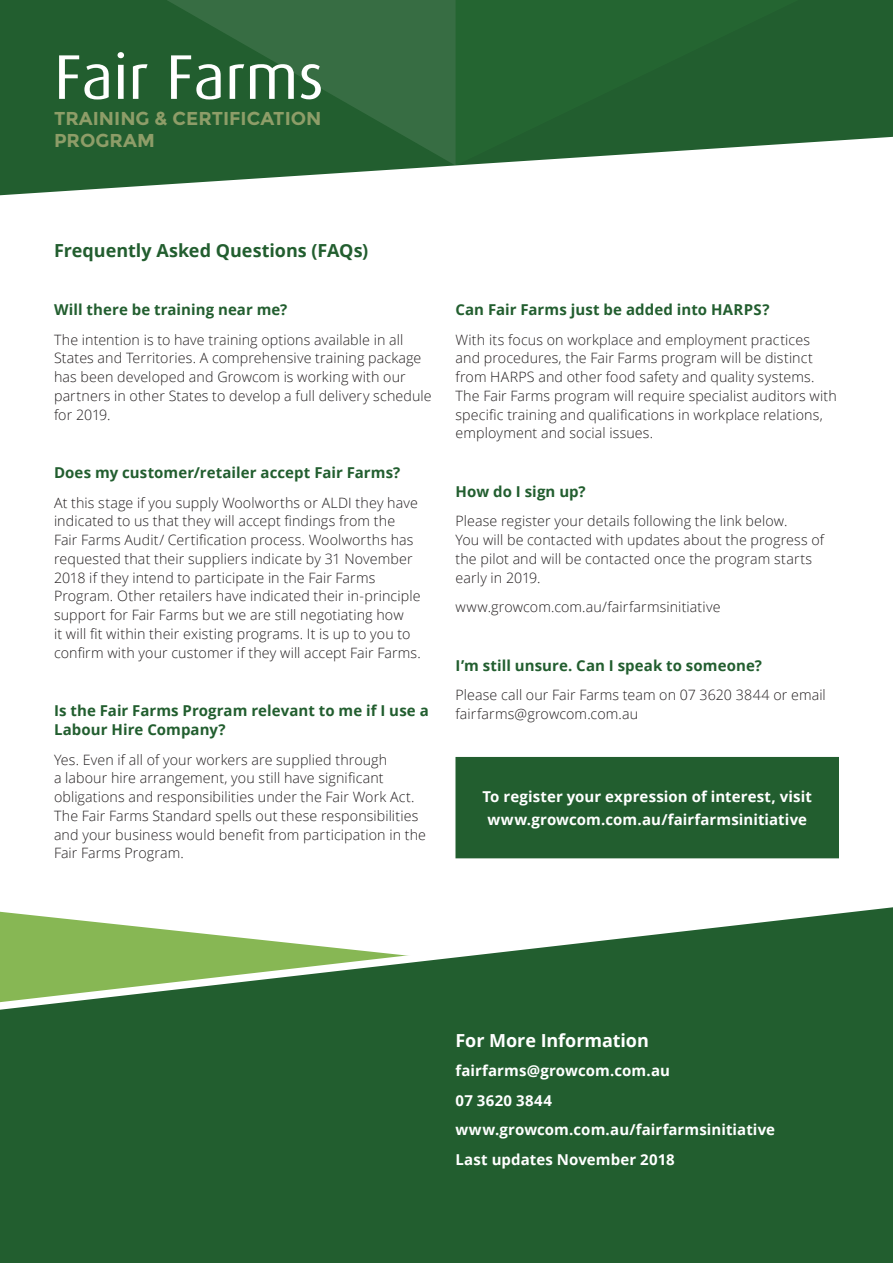
<style>
.page{position:relative;width:893px;height:1263px;background:#fff}
.page>*{position:absolute;margin:0;border:0;box-sizing:border-box;transform-origin:0 0}
.t1{font:63.15px "Dax";color:#fff}
.t2{font:700 18.6px/22.4px "Montserrat";color:#8e9d68}
.t3{font:700 18px "Open Sans";color:#225e2f}
.t4{font:700 18px "Open Sans";letter-spacing:-.005em;color:#fff}
.t5{font:700 15px/18.8px "Open Sans";letter-spacing:.005em;color:#225e2f}
.t6{font:700 15px/29.4px "Open Sans";letter-spacing:.005em;color:#fff}
.t7{font:300 14.25px/18.8px "Open Sans";letter-spacing:.01em;color:#231f20}
</style>
<div class="page">
<svg style="left:0;top:165px;width:462px;height:31px"></svg>
<svg style="left:456px;top:0;width:437px;height:165px;background:#356e41"></svg>
<svg style="left:0;top:0;width:456px;height:165px;background:#286235"></svg>
<svg style="left:0;top:907px;width:893px;height:356px;background:#3b7143"></svg>
<div style="left:456px;top:758px;width:382px;height:100px;background:#225e2f"></div>
<div style="left:455px;top:757px;width:384px;height:101px;border:2px solid #225e2f"></div>
<h1 class="t1" style="left:54px;top:42px;width:271px">Fair Farms</h1>
<h2 class="t2" style="left:54px;top:107px;width:269px">TRAINING &amp; CERTIFICATION<br>PROGRAM</h2>
<p class="t3" style="left:54px;top:237px;width:315px">Frequently Asked Questions (FAQs)</p>
<p class="t5" style="left:54px;top:300px;width:235px">Will there be training near me?</p>
<p class="t7" style="left:54px;top:330px;width:379px">The intention is to have training options available in all States and Territories. A comprehensive training package has been developed and Growcom is working with our partners in other States to develop a full delivery schedule for 2019.</p>
<p class="t5" style="left:54px;top:463px;width:348px">Does my customer/retailer accept Fair Farms?</p>
<p class="t7" style="left:54px;top:493px;width:368px">At this stage if you supply Woolworths or ALDI they have indicated to us that they will accept findings from the Fair Farms Audit/ Certification process. Woolworths has requested that their suppliers indicate by 31 November 2018 if they intend to participate in the Fair Farms Program. Other retailers have indicated their in-principle support for Fair Farms but we are still negotiating how<br>it will fit within their existing programs. It is up to you to confirm with your customer if they will accept Fair Farms.</p>
<p class="t5" style="left:54px;top:701px;width:376px">Is the Fair Farms Program relevant to me if I use a<br>Labour Hire Company?</p>
<p class="t7" style="left:54px;top:750px;width:374px">Yes. Even if all of your workers are supplied through<br>a labour hire arrangement, you still have significant obligations and responsibilities under the Fair Work Act.<br>The Fair Farms Standard spells out these responsibilities and your business would benefit from participation in the Fair Farms Program.</p>
<p class="t5" style="left:455px;top:300px;width:316px">Can Fair Farms just be added into HARPS?</p>
<p class="t7" style="left:455px;top:330px;width:383px">With its focus on workplace and employment practices and procedures, the Fair Farms program will be distinct from HARPS and other food safety and quality systems.<br>The Fair Farms program will require specialist auditors with specific training and qualifications in workplace relations, employment and social issues.</p>
<p class="t5" style="left:455px;top:482px;width:132px">How do I sign up?</p>
<p class="t7" style="left:455px;top:511px;width:370px">Please register your details following the link below.<br>You will be contacted with updates about the progress of the pilot and will be contacted once the program starts early in 2019.</p>
<p class="t7" style="left:455px;top:597px;width:267px">www.growcom.com.au/fairfarmsinitiative</p>
<p class="t5" style="left:455px;top:656px;width:308px">I’m still unsure. Can I speak to someone?</p>
<p class="t7" style="left:455px;top:685px;width:372px">Please call our Fair Farms team on 07 3620 3844 or email fairfarms@growcom.com.au</p>
<p class="t6" style="left:482px;top:784px;width:331px;line-height:23.4px;text-align:center">To register your expression of interest, visit www.growcom.com.au/fairfarmsinitiative</p>
<p class="t4" style="left:455px;top:1028px;width:195px">For More Information</p>
<p class="t6" style="left:455px;top:1056px;width:321px">fairfarms@growcom.com.au<br>07 3620 3844 www.growcom.com.au/fairfarmsinitiative<br>Last updates November 2018</p>
</div>
